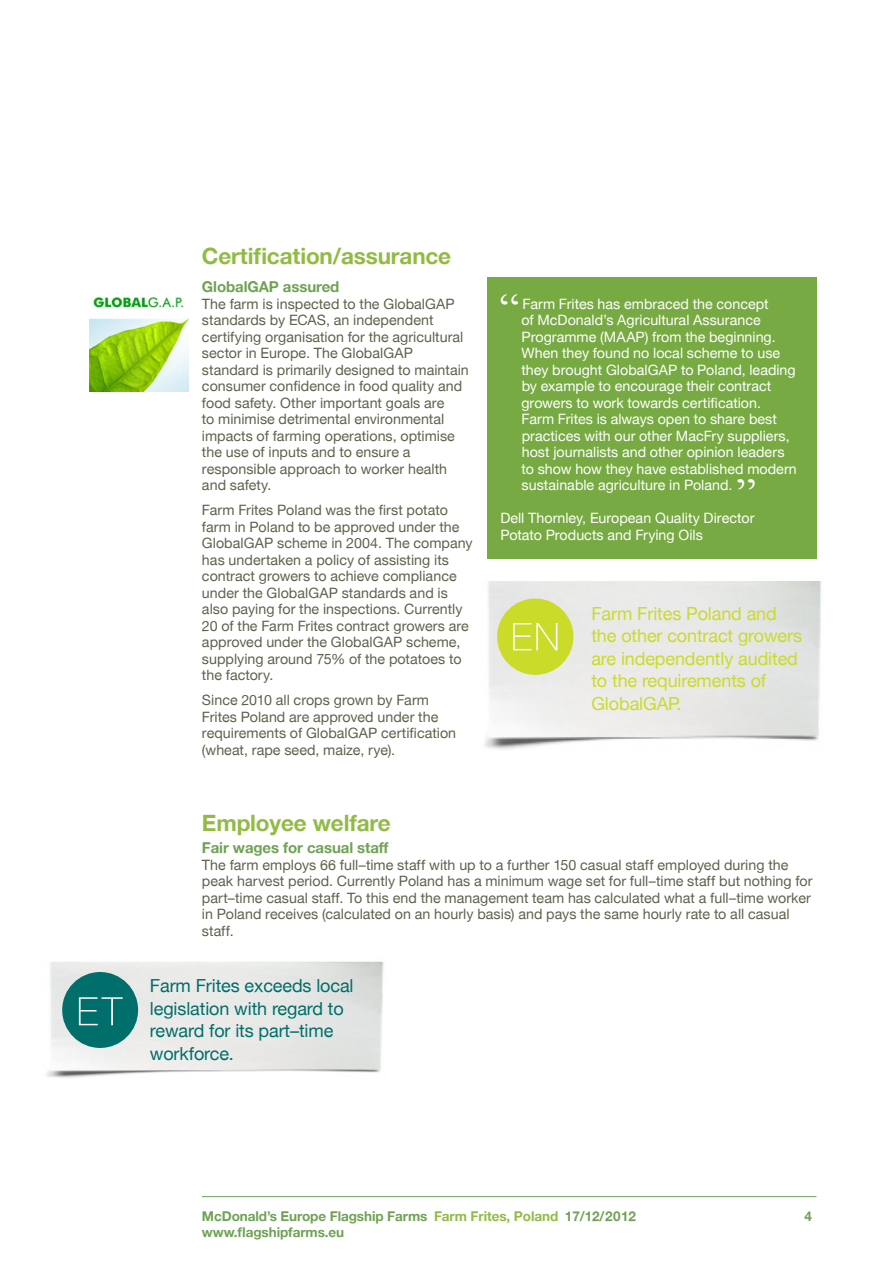
<style>
.page{position:relative;width:893px;height:1263px;background:#fff}
.page>*{position:absolute;margin:0;border:0;box-sizing:border-box;transform-origin:0 0}
.R__main_body{font:45px "Times New Roman";color:#fff}
.t1{font:700 22.5px "Helvetica Neue";letter-spacing:-.005em;color:#91bb44}
.R__main_body-2{font:18px/22.5px "Helvetica Neue";letter-spacing:-.005em;color:#cadb2a}
.pull_quotes{font:18px/22.5px "Helvetica Neue";letter-spacing:-.005em;color:#006e6a}
.R__main_body-3{font:700 15px "Helvetica Neue";letter-spacing:-.005em;color:#6ea254}
.R_MAIN_BODY{font:700 15px "Helvetica Neue";letter-spacing:-.005em;color:#6ea254}
.R_MAIN_BODY-2{font:14.25px/16.5px "Helvetica Neue";letter-spacing:.005em;color:#60614b}
.R__main_body-4{font:14.25px/16.5px "Helvetica Neue";color:#fff}
.R__main_body-5{font:14.25px/16.5px "Helvetica Neue";color:#60614b}
.t2{font:700 13.5px "Helvetica Neue";letter-spacing:-.005em;color:#6ea254}
.s1{color:#91bb44}
</style>
<div class="page">
<hr style="left:202px;top:1196px;width:614px;height:1px;background:#6ea254">
<img style="left:89px;top:296px;width:100px;height:95px">
<img style="left:484px;top:581px;width:337px;height:169px">
<div style="left:497px;top:598px;width:76px;height:77px;background:#cadb2a;border-radius:50%"></div>
<svg style="left:513px;top:623px;width:44px;height:27px"></svg>
<div style="left:487px;top:277px;width:329px;height:282px;background:#77aa42"></div>
<img style="left:46px;top:961px;width:338px;height:117px">
<div style="left:63px;top:973px;width:74px;height:74px;background:#006e6a;border-radius:50%"></div>
<div style="left:62px;top:972px;width:76px;height:76px;border:2px solid #006e6a;border-radius:50%"></div>
<svg style="left:79px;top:997px;width:44px;height:28px"></svg>
<p class="t1" style="left:202px;top:242px;width:251px">Certification/assurance</p>
<p class="R_MAIN_BODY" style="left:202px;top:277px;width:139px">GlobalGAP assured</p>
<p class="R_MAIN_BODY-2" style="left:202px;top:295px;width:268px">The farm is inspected to the GlobalGAP standards by ECAS, an independent certifying organisation for the agricultural sector in Europe. The GlobalGAP standard is primarily designed to maintain consumer confidence in food quality and food safety. Other important goals are<br>to minimise detrimental environmental impacts of farming operations, optimise the use of inputs and to ensure a responsible approach to worker health and safety.</p>
<p class="R_MAIN_BODY-2" style="left:202px;top:502px;width:272px">Farm Frites Poland was the first potato farm in Poland to be approved under the GlobalGAP scheme in 2004. The company has undertaken a policy of assisting its contract growers to achieve compliance under the GlobalGAP standards and is also paying for the inspections. Currently 20 of the Farm Frites contract growers are approved under the GlobalGAP scheme, supplying around 75% of the potatoes to the factory.</p>
<p class="R_MAIN_BODY-2" style="left:202px;top:692px;width:256px">Since 2010 all crops grown by Farm Frites Poland are approved under the requirements of GlobalGAP certification (wheat, rape seed, maize, rye).</p>
<p class="R__main_body" style="left:499px;top:280px;width:21px">“</p>
<p class="R__main_body-4" style="left:521px;top:295px;width:277px">Farm Frites has embraced the concept<br>of McDonald’s Agricultural Assurance Programme (MAAP) from the beginning.<br>When they found no local scheme to use they brought GlobalGAP to Poland, leading by example to encourage their contract growers to work towards certification.<br>Farm Frites is always open to share best practices with our other MacFry suppliers, host journalists and other opinion leaders to show how they have established modern sustainable agriculture in Poland.</p>
<p class="R__main_body" style="left:736px;top:464px;width:21px">”</p>
<p class="R__main_body-4" style="left:500px;top:510px;width:256px">Dell Thornley, European Quality Director</p>
<p class="R__main_body-4" style="left:500px;top:526px;width:204px">Potato Products and Frying Oils</p>
<p class="R__main_body-2" style="left:591px;top:602px;width:212px">Farm Frites Poland and the other contract growers are independently audited to the requirements of<br>GlobalGAP.</p>
<p class="t1" style="left:202px;top:809px;width:190px">Employee welfare</p>
<p class="R__main_body-3" style="left:202px;top:839px;width:188px">Fair wages for casual staff</p>
<p class="R__main_body-5" style="left:202px;top:856px;width:612px">The farm employs 66 full–time staff with up to a further 150 casual staff employed during the peak harvest period. Currently Poland has a minimum wage set for full–time staff but nothing for part–time casual staff. To this end the management team has calculated what a full–time worker in Poland receives (calculated on an hourly basis) and pays the same hourly rate to all casual staff.</p>
<p class="pull_quotes" style="left:150px;top:974px;width:205px">Farm Frites exceeds local legislation with regard to reward for its part–time workforce.</p>
<p class="t2" style="left:202px;top:1208px;width:436px">McDonald’s Europe Flagship Farms <span class="s1">Farm Frites, Poland</span> 17/12/2012</p>
<p class="t2" style="left:804px;top:1208px;width:9px">4</p>
<p class="t2" style="left:202px;top:1224px;width:144px">www.flagshipfarms.eu</p>
</div>
